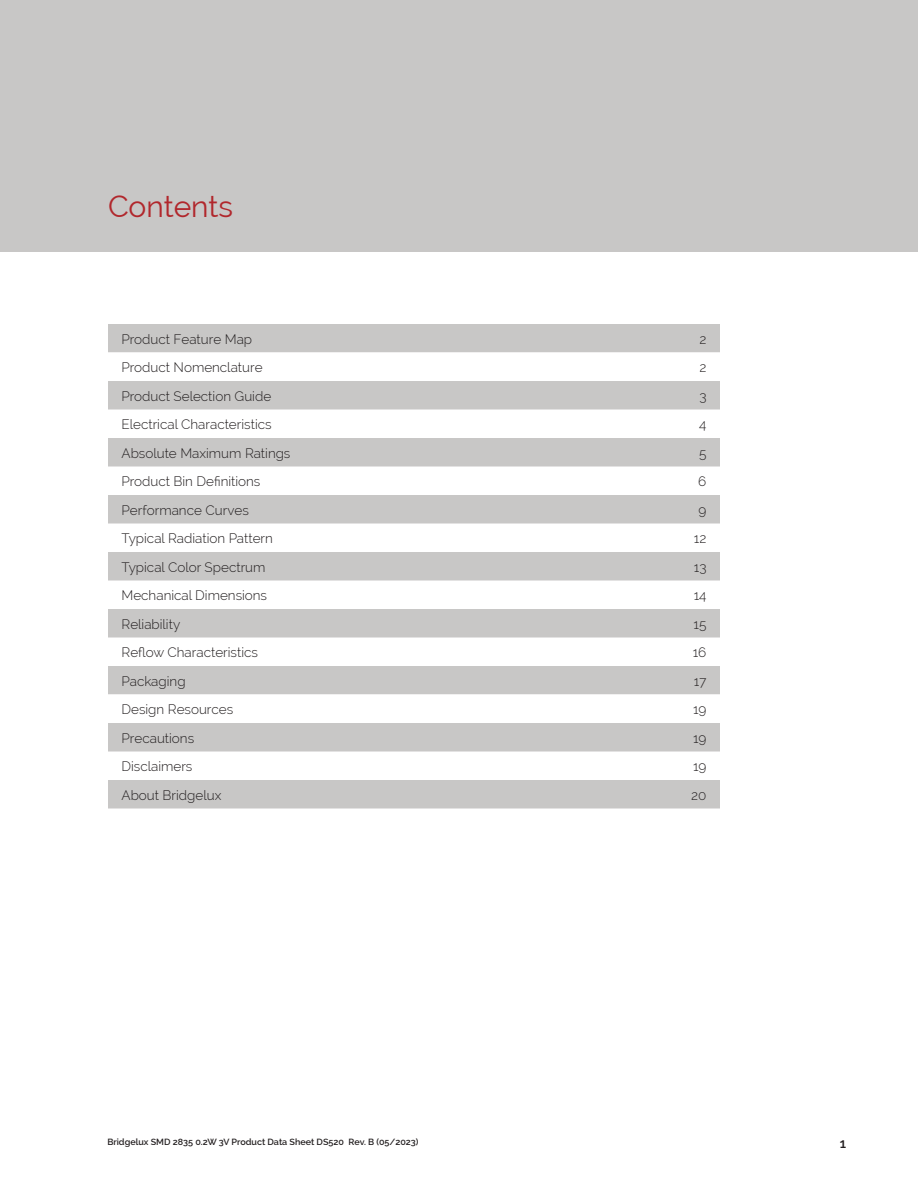
<style>
.page{position:relative;width:918px;height:1188px;background:#fff}
.page>*{position:absolute;margin:0;border:0;box-sizing:border-box;transform-origin:0 0}
.section_header{font:30px "Raleway";color:#b1272c}
.main_text_block{font:300 13.5px "Raleway";color:#231f20}
.t1{font:600 13.5px "Raleway";color:#231f20}
.t2{font:600 9px "Raleway";color:#231f20}
</style>
<div class="page">
<div style="left:0;top:0;width:918px;height:252px;background:#c8c7c6"></div>
<svg style="left:108px;top:324px;width:612px;height:484px;fill:#c8c7c6"></svg>
<svg style="left:108px;top:352px;width:612px;height:371px"></svg>
<svg style="left:108px;top:381px;width:612px;height:257px;fill:#c8c7c6"></svg>
<p class="section_header" style="left:108px;top:189px;width:127px">Contents</p>
<p class="main_text_block" style="left:122px;top:331px;width:132px">Product Feature Map</p>
<p class="main_text_block" style="left:699px;top:331px;width:9px">2</p>
<p class="main_text_block" style="left:122px;top:360px;width:143px">Product Nomenclature</p>
<p class="main_text_block" style="left:699px;top:360px;width:9px">2</p>
<p class="main_text_block" style="left:122px;top:388px;width:151px">Product Selection Guide</p>
<p class="main_text_block" style="left:699px;top:388px;width:9px">3</p>
<p class="main_text_block" style="left:122px;top:417px;width:152px">Electrical Characteristics</p>
<p class="main_text_block" style="left:699px;top:417px;width:9px">4</p>
<p class="main_text_block" style="left:122px;top:445px;width:170px">Absolute Maximum Ratings</p>
<p class="main_text_block" style="left:699px;top:445px;width:9px">5</p>
<p class="main_text_block" style="left:122px;top:474px;width:140px">Product Bin Definitions</p>
<p class="main_text_block" style="left:698px;top:474px;width:10px">6</p>
<p class="main_text_block" style="left:122px;top:502px;width:129px">Performance Curves</p>
<p class="main_text_block" style="left:699px;top:502px;width:9px">9</p>
<p class="main_text_block" style="left:122px;top:531px;width:153px">Typical Radiation Pattern</p>
<p class="main_text_block" style="left:694px;top:531px;width:14px">12</p>
<p class="main_text_block" style="left:122px;top:559px;width:146px">Typical Color Spectrum</p>
<p class="main_text_block" style="left:694px;top:559px;width:14px">13</p>
<p class="main_text_block" style="left:122px;top:588px;width:147px">Mechanical Dimensions</p>
<p class="main_text_block" style="left:694px;top:588px;width:14px">14</p>
<p class="main_text_block" style="left:122px;top:616px;width:60px">Reliability</p>
<p class="main_text_block" style="left:694px;top:616px;width:14px">15</p>
<p class="main_text_block" style="left:122px;top:645px;width:138px">Reflow Characteristics</p>
<p class="main_text_block" style="left:693px;top:645px;width:15px">16</p>
<p class="main_text_block" style="left:122px;top:673px;width:66px">Packaging</p>
<p class="main_text_block" style="left:694px;top:673px;width:14px">17</p>
<p class="main_text_block" style="left:122px;top:702px;width:113px">Design Resources</p>
<p class="main_text_block" style="left:693px;top:702px;width:15px">19</p>
<p class="main_text_block" style="left:122px;top:730px;width:74px">Precautions</p>
<p class="main_text_block" style="left:693px;top:730px;width:15px">19</p>
<p class="main_text_block" style="left:122px;top:759px;width:72px">Disclaimers</p>
<p class="main_text_block" style="left:693px;top:759px;width:15px">19</p>
<p class="main_text_block" style="left:122px;top:787px;width:101px">About Bridgelux</p>
<p class="main_text_block" style="left:691px;top:787px;width:17px">20</p>
<p class="t2" style="left:107px;top:1137px;width:313px">Bridgelux SMD 2835 0.2W 3V Product Data Sheet DS520 Rev. B (05/2023)</p>
<p class="t1" style="left:840px;top:1136px;width:8px">1</p>
</div>
